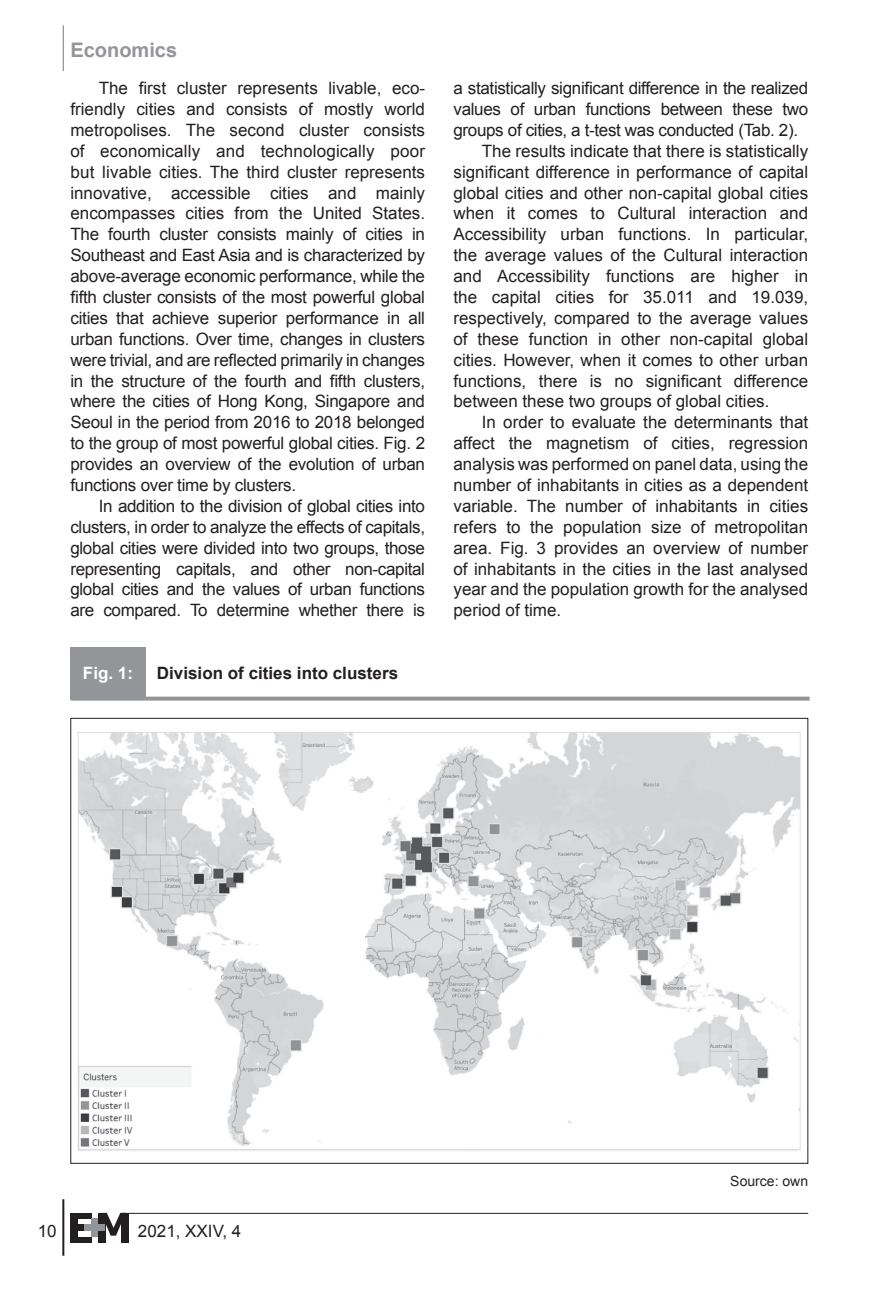
<style>
.page{position:relative;width:890px;height:1298px;background:#fff}
.page>*{position:absolute;margin:0;border:0;box-sizing:border-box;transform-origin:0 0}
.t1{font:700 20px "Arial";color:#939598}
.t2{font:17px/20.8px "Arial";color:#231f20;text-align:justify}
.t3{font:17px "Arial";letter-spacing:-.02em;color:#231f20}
.t4{font:700 17px "Arial";color:#231f20}
.t5{font:700 17px "Arial";color:#fff}
.t6{font:14px "Arial";color:#231f20}
</style>
<div class="page">
<hr style="left:62px;top:1199px;width:2px;height:56px;background:#231f20">
<hr style="left:122px;top:1212px;width:685px;height:1px;background:#231f20">
<div style="left:70px;top:1212px;width:22px;height:6px;background:#231f20"></div>
<div style="left:70px;top:1236px;width:22px;height:6px;background:#231f20"></div>
<div style="left:70px;top:1224px;width:15px;height:6px;background:#231f20"></div>
<div style="left:70px;top:1212px;width:8px;height:30px;background:#231f20"></div>
<div style="left:98px;top:1212px;width:7px;height:30px;background:#231f20"></div>
<div style="left:121px;top:1212px;width:8px;height:30px;background:#231f20"></div>
<svg style="left:101px;top:1212px;width:25px;height:23px"></svg>
<div style="left:92px;top:1218px;width:6px;height:18px;background:#939598"></div>
<div style="left:85px;top:1224px;width:20px;height:6px;background:#939598"></div>
<hr style="left:63px;top:26px;width:1px;height:45px;background:#939598">
<div style="left:70px;top:647px;width:75px;height:51px;background:#939598"></div>
<hr style="left:70px;top:696px;width:75px;height:4px;background:#939598">
<svg style="left:145px;top:696px;width:664px;height:4px;background:#a3a5a8"></svg>
<img style="left:77px;top:732px;width:724px;height:419px">
<p class="t1" style="left:70px;top:36px;width:108px">Economics</p>
<p class="t2" style="left:70px;top:78px;width:356px;text-indent:28px">The first cluster represents livable, eco&shy;friendly cities and consists of mostly world metropolises. The second cluster consists of economically and technologically poor but livable cities. The third cluster represents innovative, accessible cities and mainly encompasses cities from the United States.<br>The fourth cluster consists mainly of cities in Southeast and East Asia and is characterized by above-average economic performance, while the fifth cluster consists of the most powerful global cities that achieve superior performance in all urban functions. Over time, changes in clusters were trivial, and are reflected primarily in changes in the structure of the fourth and fifth clusters, where the cities of Hong Kong, Singapore and Seoul in the period from 2016 to 2018 belonged to the group of most powerful global cities. Fig. 2 provides an overview of the evolution of urban functions over time by clusters.</p>
<p class="t2" style="left:70px;top:495px;width:356px;text-indent:28px">In addition to the division of global cities into clusters, in order to analyze the effects of capitals, global cities were divided into two groups, those representing capitals, and other non-capital global cities and the values of urban functions are compared. To determine whether there is</p>
<p class="t5" style="left:83px;top:662px;width:52px">Fig. 1:</p>
<p class="t4" style="left:157px;top:662px;width:242px">Division of cities into clusters</p>
<p class="t3" style="left:453px;top:77px;width:356px">a statistically significant difference in the realized</p>
<p class="t3" style="left:453px;top:98px;width:356px">values of urban functions between these two</p>
<p class="t3" style="left:453px;top:119px;width:346px">groups of cities, a t-test was conducted (Tab. 2).</p>
<p class="t2" style="left:481px;top:140px;width:327px">The results indicate that there is statistically</p>
<p class="t2" style="left:453px;top:161px;width:356px">significant difference in performance of capital</p>
<p class="t2" style="left:453px;top:182px;width:356px">global cities and other non-capital global cities</p>
<p class="t2" style="left:453px;top:203px;width:356px">when it comes to Cultural interaction and</p>
<p class="t2" style="left:453px;top:224px;width:356px">Accessibility urban functions. In particular,</p>
<p class="t2" style="left:453px;top:245px;width:356px">the average values of the Cultural interaction</p>
<p class="t2" style="left:453px;top:266px;width:356px">and Accessibility functions are higher in</p>
<p class="t2" style="left:453px;top:287px;width:356px">the capital cities for 35.011 and 19.039,</p>
<p class="t2" style="left:453px;top:307px;width:356px">respectively, compared to the average values</p>
<p class="t2" style="left:453px;top:328px;width:356px">of these function in other non-capital global</p>
<p class="t2" style="left:453px;top:349px;width:356px">cities. However, when it comes to other urban</p>
<p class="t2" style="left:453px;top:370px;width:356px">functions, there is no significant difference</p>
<p class="t2" style="left:453px;top:391px;width:317px">between these two groups of global cities.</p>
<p class="t2" style="left:481px;top:412px;width:327px">In order to evaluate the determinants that</p>
<p class="t2" style="left:453px;top:433px;width:356px">affect the magnetism of cities, regression</p>
<p class="t2" style="left:453px;top:454px;width:356px">analysis was performed on panel data, using the</p>
<p class="t2" style="left:453px;top:474px;width:356px">number of inhabitants in cities as a dependent</p>
<p class="t2" style="left:453px;top:495px;width:356px">variable. The number of inhabitants in cities</p>
<p class="t2" style="left:453px;top:516px;width:356px">refers to the population size of metropolitan</p>
<p class="t2" style="left:453px;top:537px;width:356px">area. Fig. 3 provides an overview of number</p>
<p class="t2" style="left:453px;top:558px;width:356px">of inhabitants in the cities in the last analysed</p>
<p class="t2" style="left:453px;top:579px;width:356px">year and the population growth for the analysed</p>
<p class="t2" style="left:453px;top:600px;width:109px">period of time.</p>
<p class="t2" style="left:38px;top:1220px;width:20px">10</p>
<p class="t2" style="left:138px;top:1220px;width:105px">2021, XXIV, 4</p>
<p class="t6" style="left:730px;top:1171px;width:79px">Source: own</p>
</div>
